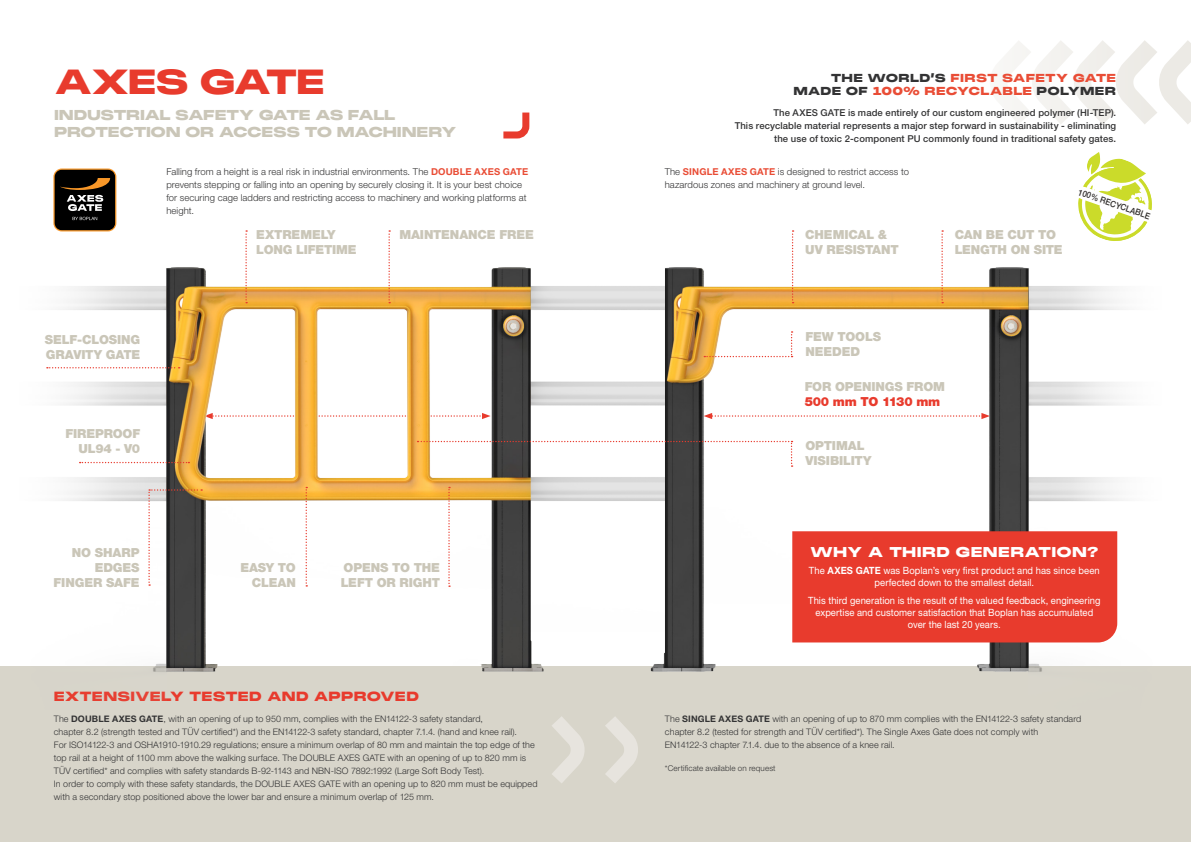
<style>
.page{position:relative;width:1191px;height:842px;background:#fff}
.page>*{position:absolute;margin:0;border:0;box-sizing:border-box;transform-origin:0 0}
.t1{font:900 34px "PP Monument Extended";letter-spacing:-.055em;color:#e83b2d}
.t2{font:900 14px/16.8px "PP Monument Extended";letter-spacing:-.04em;color:#cac6b8}
.t3{font:900 13.9px "PP Monument Extended";letter-spacing:.015em;color:#fff}
.t4{font:900 13px "PP Monument Extended";letter-spacing:-.005em;color:#e83b2d}
.t5{font:900 12.5px/15px "Helvetica Neue LT Pro";letter-spacing:-.01em;color:#cac6b8}
.t6{font:900 12.5px "Helvetica Neue LT Pro";letter-spacing:-.025em;color:#e83b2d}
.t7{font:900 11.3px/12.9px "PP Monument Extended";letter-spacing:.005em;color:#e94d36;text-align:right}
.t8{font:10px/12px "Helvetica Neue LT Pro";letter-spacing:.005em;color:#fff;text-align:center;scale:.94 1}
.t9{font:300 9.5px/13px "Helvetica Neue LT Pro";letter-spacing:.01em;color:#333334}
.t10{font:500 9.5px/13px "Helvetica Neue LT Pro";letter-spacing:.01em;color:#333334;text-align:right}
.t11{font:300 9px/13px "Helvetica Neue LT Pro";letter-spacing:.01em;color:#333334}
.t12{font:500 8.7px "Helvetica Neue LT Pro";color:#2f2c2a;scale:.91 1}
.t13{font:300 8px "Helvetica Neue LT Pro";letter-spacing:.015em;color:#333334}
.s1{font-weight:700;color:#e94d36}
.s2{color:#333334}
.s3{font-weight:700}
</style>
<div class="page">
<div style="left:0;top:667px;width:1191px;height:175px;background:#d8d5ca"></div>
<svg style="left:503px;top:112px;width:27px;height:27px"></svg>
<img style="left:0;top:267px;width:545px;height:405px">
<img style="left:647px;top:234px;width:381px;height:438px">
<svg style="left:1004px;top:40px;width:187px;height:84px"></svg>
<img style="left:1028px;top:268px;width:150px;height:404px">
<div style="left:792px;top:531px;width:325px;height:111px;background:#e83b2d"></div>
<svg style="left:305px;top:487px;width:2px;height:100px"></svg>
<svg style="left:448px;top:487px;width:2px;height:100px"></svg>
<svg style="left:148px;top:489px;width:54px;height:97px"></svg>
<svg style="left:417px;top:441px;width:375px;height:26px"></svg>
<svg style="left:704px;top:331px;width:88px;height:26px"></svg>
<svg style="left:245px;top:230px;width:2px;height:73px"></svg>
<svg style="left:388px;top:230px;width:2px;height:73px"></svg>
<svg style="left:792px;top:230px;width:1px;height:73px"></svg>
<svg style="left:941px;top:230px;width:2px;height:73px"></svg>
<svg style="left:47px;top:367px;width:133px;height:1px"></svg>
<svg style="left:80px;top:462px;width:109px;height:1px"></svg>
<svg style="left:552px;top:716px;width:86px;height:67px"></svg>
<svg style="left:53px;top:168px;width:63px;height:63px;background:#352b1f"></svg>
<svg style="left:1078px;top:152px;width:74px;height:89px"></svg>
<h1 class="t1" style="left:54px;top:58px;width:272px">AXES GATE</h1>
<h2 class="t2" style="left:54px;top:107px;width:404px">INDUSTRIAL SAFETY GATE AS FALL<br>PROTECTION OR ACCESS TO MACHINERY</h2>
<p class="t9" style="left:166px;top:165px;width:363px">Falling from a height is a real risk in industrial environments. The <span class="s1">DOUBLE AXES GATE </span>prevents stepping or falling into an opening by securely closing it. It is your best choice for securing cage ladders and restricting access to machinery and working platforms at height.</p>
<p class="t9" style="left:664px;top:165px;width:246px">The <span class="s1">SINGLE AXES GATE</span> is designed to restrict access to hazardous zones and machinery at ground level.</p>
<p class="t7" style="left:793px;top:71px;width:324px"><span class="s2">THE WORLD’S</span> FIRST SAFETY GATE<br><span class="s2">MADE OF</span> 100% RECYCLABLE <span class="s2">POLYMER</span></p>
<p class="t10" style="left:734px;top:106px;width:383px">The AXES GATE is made entirely of our custom engineered polymer (HI-TEP).<br>This recyclable material represents a major step forward in sustainability - eliminating the use of toxic 2-component PU commonly found in traditional safety gates.</p>
<p class="t12" style="left:1080px;top:187px;width:85px;rotate:19deg">100% RECYCLABLE</p>
<h3 class="t5" style="left:45px;top:332px;width:97px">SELF-CLOSING<br>GRAVITY GATE</h3>
<h3 class="t5" style="left:65px;top:426px;width:76px;text-align:right">FIREPROOF<br>UL94 - V0</h3>
<h3 class="t5" style="left:54px;top:545px;width:87px;text-align:right">NO SHARP<br>EDGES<br>FINGER SAFE</h3>
<h3 class="t5" style="left:256px;top:227px;width:102px">EXTREMELY<br>LONG LIFETIME</h3>
<h3 class="t5" style="left:399px;top:227px;width:136px">MAINTENANCE FREE</h3>
<h3 class="t5" style="left:240px;top:560px;width:57px;text-align:right">EASY TO<br>CLEAN</h3>
<h3 class="t5" style="left:341px;top:560px;width:101px">OPENS TO THE<br>LEFT OR RIGHT</h3>
<h3 class="t4" style="left:54px;top:687px;width:367px">EXTENSIVELY TESTED AND APPROVED</h3>
<p class="t11" style="left:54px;top:712px;width:485px">The <span class="s3">DOUBLE AXES GATE</span>, with an opening of up to 950 mm, complies with the EN14122-3 safety standard,<br>chapter 8.2 (strength tested and TÜV certified*) and the EN14122-3 safety standard, chapter 7.1.4. (hand and knee rail).<br>For ISO14122-3 and OSHA1910-1910.29 regulations; ensure a minimum overlap of 80 mm and maintain the top edge of the top rail at a height of 1100 mm above the walking surface. The DOUBLE AXES GATE with an opening of up to 820 mm is TÜV certified* and complies with safety standards B-92-1143 and NBN-ISO 7892:1992 (Large Soft Body Test).<br>In order to comply with these safety standards, the DOUBLE AXES GATE with an opening up to 820 mm must be equipped with a secondary stop positioned above the lower bar and ensure a minimum overlap of 125 mm.</p>
<h3 class="t5" style="left:805px;top:227px;width:95px">CHEMICAL &amp;<br>UV RESISTANT</h3>
<h3 class="t5" style="left:954px;top:227px;width:109px">CAN BE CUT TO<br>LENGTH ON SITE</h3>
<h3 class="t5" style="left:805px;top:329px;width:77px">FEW TOOLS<br>NEEDED</h3>
<h3 class="t5" style="left:804px;top:379px;width:142px">FOR OPENINGS FROM</h3>
<h3 class="t6" style="left:804px;top:394px;width:137px">500 mm TO 1130 mm</h3>
<h3 class="t5" style="left:805px;top:438px;width:68px">OPTIMAL<br>VISIBILITY</h3>
<h3 class="t3" style="left:810px;top:542px;width:290px">WHY A THIRD GENERATION?</h3>
<p class="t8" style="left:809px;top:564px;width:311px">The <span class="s3">AXES GATE</span> was Boplan’s very first product and has since been perfected down to the smallest detail.</p>
<p class="t8" style="left:808px;top:594px;width:312px">This third generation is the result of the valued feedback, engineering expertise and customer satisfaction that Boplan has accumulated over the last 20 years.</p>
<p class="t11" style="left:665px;top:712px;width:418px">The <span class="s3">SINGLE AXES GATE</span> with an opening of up to 870 mm complies with the EN14122-3 safety standard chapter 8.2 (tested for strength and TÜV certified*). The Single Axes Gate does not comply with<br>EN14122-3 chapter 7.1.4. due to the absence of a knee rail.</p>
<p class="t13" style="left:665px;top:764px;width:112px">*Certificate available on request</p>
</div>
